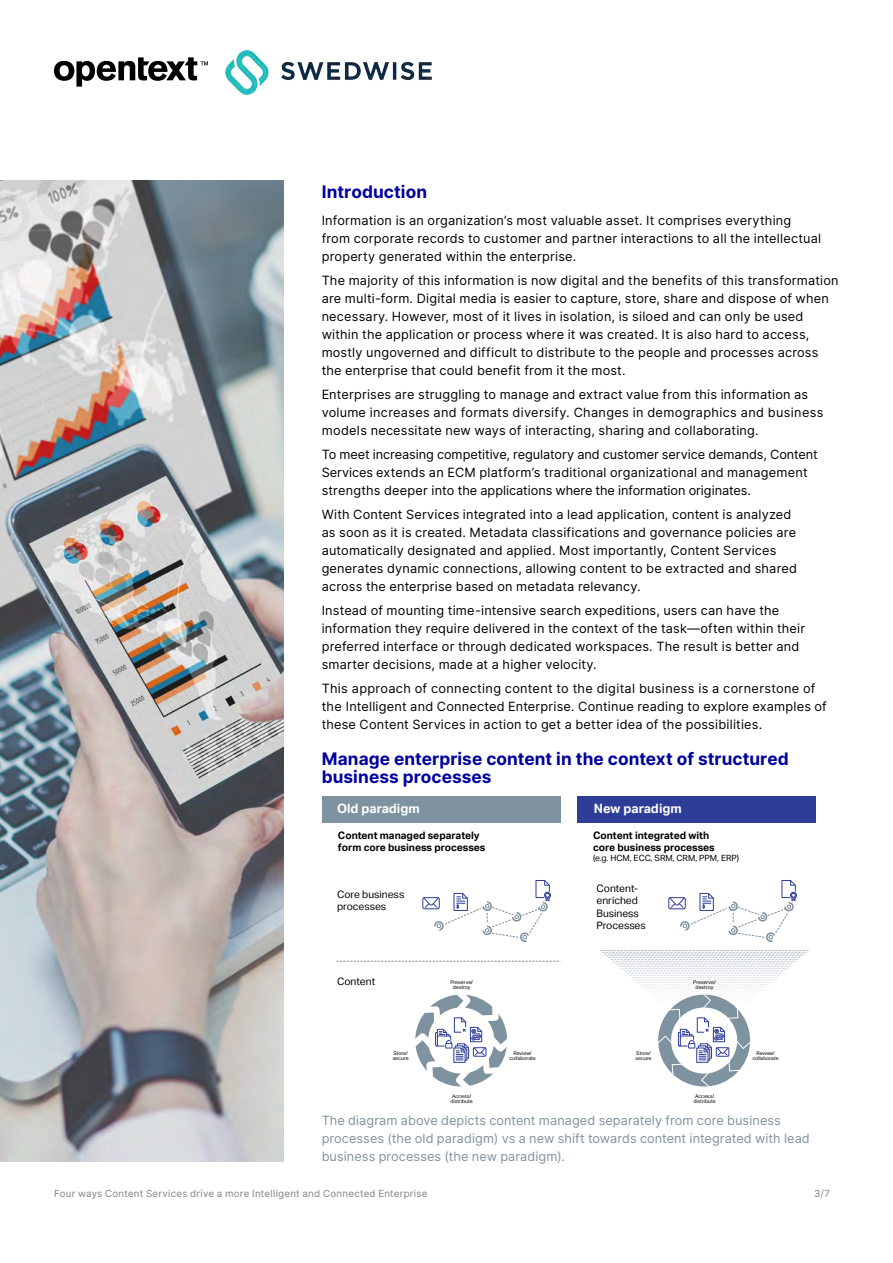
<style>
.page{position:relative;width:893px;height:1263px;background:#fff}
.page>*{position:absolute;margin:0;border:0;box-sizing:border-box;transform-origin:0 0}
.t1{font:700 17.25px/18px "Inter";letter-spacing:.005em;color:#00009f}
.t2{font:700 12.9px "Aktiv Grotesk";color:#fff}
.Body{font:12.75px/18px "Inter";letter-spacing:.015em;color:#000}
.t3{font:12.75px/18px "Inter";letter-spacing:.005em;color:#7e929f}
.t4{font:700 10.35px/12.3px "Aktiv Grotesk";color:#000}
.t5{font:10.35px/12.3px "Aktiv Grotesk";color:#000}
.t6{font:9.75px "Inter";letter-spacing:.025em;color:#808080}
.t7{font:8.55px "Aktiv Grotesk";color:#000}
.t8{font:5.1px/5.1px "Aktiv Grotesk";color:#000;text-align:center}
</style>
<div class="page">
<svg style="left:54px;top:57px;width:154px;height:30px"></svg>
<div style="left:577px;top:796px;width:238px;height:27px;background:#2e3d98"></div>
<div style="left:322px;top:796px;width:238px;height:27px;background:#7e929f"></div>
<svg style="left:337px;top:961px;width:223px;height:1px"></svg>
<div style="left:422px;top:897px;width:18px;height:12px;border:1px solid #2e3d98;border-radius:2px"></div>
<svg style="left:415px;top:994px;width:93px;height:93px"></svg>
<svg style="left:600px;top:950px;width:209px;height:137px"></svg>
<svg style="left:423px;top:880px;width:128px;height:62px"></svg>
<div style="left:668px;top:897px;width:17px;height:12px;border:1px solid #2e3d98;border-radius:2px"></div>
<svg style="left:669px;top:880px;width:128px;height:62px"></svg>
<img style="left:0;top:180px;width:284px;height:981px">
<img style="left:225px;top:51px;width:207px;height:44px">
<h3 class="t1" style="left:322px;top:182px;width:107px">Introduction</h3>
<p class="Body" style="left:322px;top:211px;width:501px">Information is an organization’s most valuable asset. It comprises everything from corporate records to customer and partner interactions to all the intellectual property generated within the enterprise.</p>
<p class="Body" style="left:322px;top:271px;width:518px">The majority of this information is now digital and the benefits of this transformation are multi-form. Digital media is easier to capture, store, share and dispose of when necessary. However, most of it lives in isolation, is siloed and can only be used within the application or process where it was created. It is also hard to access, mostly ungoverned and difficult to distribute to the people and processes across the enterprise that could benefit from it the most.</p>
<p class="Body" style="left:322px;top:385px;width:503px">Enterprises are struggling to manage and extract value from this information as volume increases and formats diversify. Changes in demographics and business models necessitate new ways of interacting, sharing and collaborating.</p>
<p class="Body" style="left:322px;top:445px;width:498px">To meet increasing competitive, regulatory and customer service demands, Content<br>Services extends an ECM platform’s traditional organizational and management strengths deeper into the applications where the information originates.</p>
<p class="Body" style="left:322px;top:505px;width:477px">With Content Services integrated into a lead application, content is analyzed as soon as it is created. Metadata classifications and governance policies are automatically designated and applied. Most importantly, Content Services generates dynamic connections, allowing content to be extracted and shared across the enterprise based on metadata relevancy.</p>
<p class="Body" style="left:322px;top:601px;width:485px">Instead of mounting time-intensive search expeditions, users can have the information they require delivered in the context of the task—often within their preferred interface or through dedicated workspaces. The result is better and smarter decisions, made at a higher velocity.</p>
<p class="Body" style="left:322px;top:679px;width:507px">This approach of connecting content to the digital business is a cornerstone of the Intelligent and Connected Enterprise. Continue reading to explore examples of these Content Services in action to get a better idea of the possibilities.</p>
<h3 class="t1" style="left:322px;top:749px;width:468px">Manage enterprise content in the context of structured business processes</h3>
<p class="t2" style="left:337px;top:801px;width:84px">Old paradigm</p>
<p class="t4" style="left:338px;top:829px;width:149px">Content managed separately form core business processes</p>
<p class="t4" style="left:593px;top:829px;width:123px">Content integrated with core business processes</p>
<p class="t7" style="left:593px;top:853px;width:148px">(e.g. HCM, ECC, SRM, CRM, PPM, ERP)</p>
<p class="t5" style="left:337px;top:888px;width:69px">Core business processes</p>
<p class="t2" style="left:594px;top:801px;width:89px">New paradigm</p>
<p class="t5" style="left:596px;top:882px;width:51px">Content&shy;enriched<br>Business<br>Processes</p>
<p class="t5" style="left:337px;top:975px;width:40px">Content</p>
<p class="t8" style="left:393px;top:1050px;width:17px;text-align:left">Store/ secure</p>
<p class="t8" style="left:450px;top:980px;width:24px">Preserve/ destroy</p>
<p class="t8" style="left:450px;top:1094px;width:24px">Access/ distribute</p>
<p class="t8" style="left:509px;top:1050px;width:28px">Review/ collaborate</p>
<p class="t8" style="left:693px;top:980px;width:24px">Preserve/ destroy</p>
<p class="t8" style="left:636px;top:1050px;width:17px;text-align:left">Store/ secure</p>
<p class="t8" style="left:752px;top:1050px;width:28px">Review/ collaborate</p>
<p class="t8" style="left:693px;top:1094px;width:24px">Access/ distribute</p>
<p class="t3" style="left:322px;top:1111px;width:490px">The diagram above depicts content managed separately from core business processes (the old paradigm) vs a new shift towards content integrated with lead business processes (the new paradigm).</p>
<p class="t6" style="left:54px;top:1186px;width:375px">Four ways Content Services drive a more Intelligent and Connected Enterprise</p>
<p class="t6" style="left:814px;top:1186px;width:17px">3/7</p>
</div>
